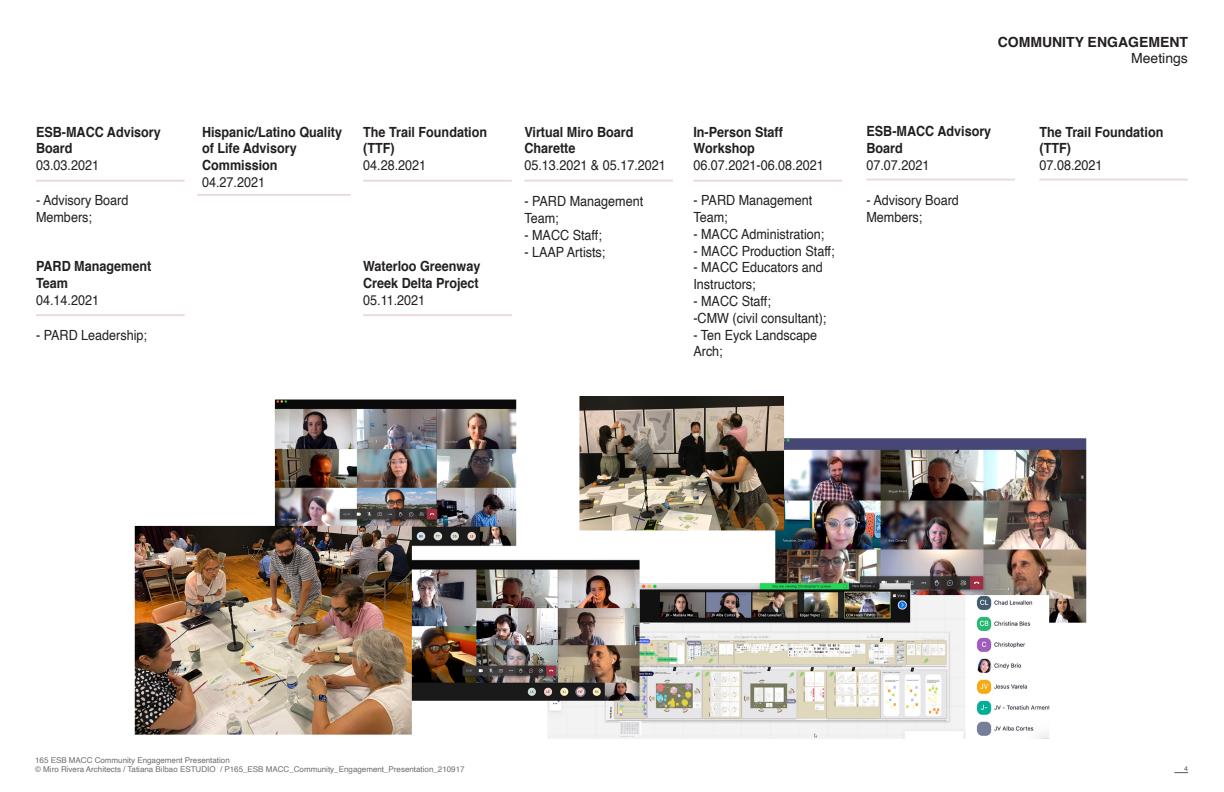
<style>
.page{position:relative;width:1224px;height:792px;background:#fff}
.page>*{position:absolute;margin:0;border:0;box-sizing:border-box;transform-origin:0 0}
.Body_Text{font:14px/16.8px "Helvetica";color:#231f20;scale:.9 1}
.Body_Text-2{font:700 14px/16.8px "Helvetica";color:#231f20;scale:.9 1}
.Page_Title{font:700 14px "Helvetica";color:#231f20}
.Page_Title-2{font:14px "Helvetica";color:#231f20}
.t1{font:8px "Helvetica";color:#6c6d70}
.t2{font:7px "Helvetica";color:#57585a}
</style>
<div class="page">
<img style="left:134px;top:396px;width:953px;height:342px">
<hr style="left:36px;top:180px;width:149px;height:2px;background:#c18583">
<hr style="left:197px;top:194px;width:154px;height:2px;background:#c18583">
<hr style="left:363px;top:180px;width:149px;height:2px;background:#c18583">
<hr style="left:363px;top:314px;width:149px;height:2px;background:#c18583">
<hr style="left:1039px;top:179px;width:149px;height:2px;background:#c18583">
<hr style="left:524px;top:180px;width:149px;height:2px;background:#c18583">
<hr style="left:693px;top:180px;width:149px;height:2px;background:#c18583">
<hr style="left:866px;top:179px;width:149px;height:2px;background:#c18583">
<hr style="left:36px;top:314px;width:149px;height:2px;background:#c18583">
<svg style="left:1174px;top:772px;width:14px;height:1px"></svg>
<p class="Body_Text-2" style="left:36px;top:123px;width:140px">ESB-MACC Advisory<br>Board</p>
<p class="Body_Text" style="left:36px;top:157px;width:72px">03.03.2021</p>
<p class="Body_Text" style="left:36px;top:192px;width:104px">- Advisory Board<br>Members;</p>
<p class="Body_Text-2" style="left:36px;top:258px;width:130px">PARD Management<br>Team</p>
<p class="Body_Text" style="left:36px;top:292px;width:72px">04.14.2021</p>
<p class="Body_Text" style="left:36px;top:327px;width:125px">- PARD Leadership;</p>
<p class="Body_Text-2" style="left:202px;top:123px;width:157px">Hispanic/Latino Quality of Life Advisory<br>Commission</p>
<p class="Body_Text" style="left:202px;top:174px;width:72px">04.27.2021</p>
<p class="Body_Text-2" style="left:363px;top:123px;width:139px">The Trail Foundation (TTF)</p>
<p class="Body_Text" style="left:363px;top:157px;width:72px">04.28.2021</p>
<p class="Body_Text-2" style="left:363px;top:258px;width:132px">Waterloo Greenway<br>Creek Delta Project</p>
<p class="Body_Text" style="left:363px;top:292px;width:71px">05.11.2021</p>
<p class="Body_Text-2" style="left:524px;top:123px;width:123px">Virtual Miro Board<br>Charette</p>
<p class="Body_Text" style="left:524px;top:157px;width:159px">05.13.2021 &amp; 05.17.2021</p>
<p class="Body_Text" style="left:524px;top:193px;width:134px">- PARD Management<br>Team;</p>
<p class="Body_Text" style="left:524px;top:227px;width:88px">- MACC Staff;</p>
<p class="Body_Text" style="left:524px;top:244px;width:92px">- LAAP Artists;</p>
<p class="Body_Text-2" style="left:693px;top:123px;width:101px">In-Person Staff<br>Workshop</p>
<p class="Body_Text" style="left:693px;top:157px;width:146px">06.07.2021-06.08.2021</p>
<p class="Body_Text" style="left:693px;top:192px;width:134px">- PARD Management<br>Team;</p>
<p class="Body_Text" style="left:693px;top:226px;width:147px">- MACC Administration;</p>
<p class="Body_Text" style="left:693px;top:243px;width:158px">- MACC Production Staff;</p>
<p class="Body_Text" style="left:693px;top:259px;width:145px">- MACC Educators and<br>Instructors;</p>
<p class="Body_Text" style="left:693px;top:293px;width:88px">- MACC Staff;</p>
<p class="Body_Text" style="left:693px;top:310px;width:149px">-CMW (civil consultant);</p>
<p class="Body_Text" style="left:693px;top:327px;width:139px">- Ten Eyck Landscape<br>Arch;</p>
<p class="Page_Title" style="left:998px;top:30px;width:192px">COMMUNITY ENGAGEMENT</p>
<p class="Page_Title-2" style="left:1131px;top:48px;width:58px">Meetings</p>
<p class="Body_Text-2" style="left:866px;top:123px;width:140px">ESB-MACC Advisory<br>Board</p>
<p class="Body_Text" style="left:866px;top:157px;width:72px">07.07.2021</p>
<p class="Body_Text" style="left:866px;top:192px;width:104px">- Advisory Board<br>Members;</p>
<p class="Body_Text-2" style="left:1039px;top:123px;width:139px">The Trail Foundation (TTF)</p>
<p class="Body_Text" style="left:1039px;top:157px;width:72px">07.08.2021</p>
<p class="t1" style="left:35px;top:754px;width:196px">165 ESB MACC Community Engagement Presentation</p>
<p class="t1" style="left:35px;top:763px;width:431px">© Miro Rivera Architects / Tatiana Bilbao ESTUDIO / P165_ESB MACC_Community_Engagement_Presentation_210917</p>
<p class="t2" style="left:1184px;top:764px;width:5px">4</p>
</div>
